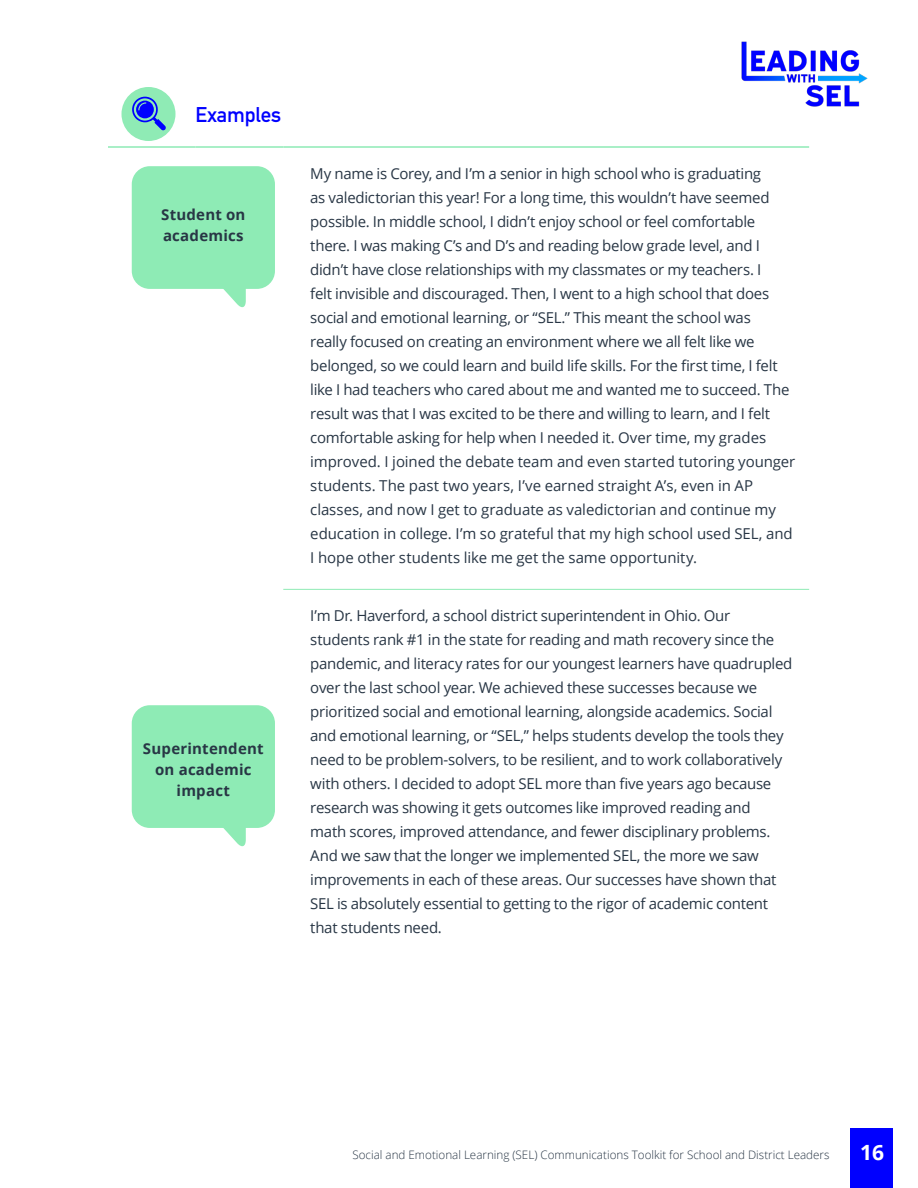
<style>
.page{position:relative;width:918px;height:1188px;background:#fff}
.page>*{position:absolute;margin:0;border:0;box-sizing:border-box;transform-origin:0 0}
.t1{font:700 21px "DIN Alternate";letter-spacing:-.01em;color:#00f}
.t2{font:700 21px "Open Sans";color:#fff}
.t3{font:15px/24px "Open Sans";letter-spacing:-.02em;color:#283645}
.t4{font:700 15px/21px "Open Sans";letter-spacing:.015em;color:#283645}
.t5{font:300 11.7px "Open Sans";color:#283645}
</style>
<div class="page">
<hr style="left:108px;top:146px;width:88px;height:2px;background:#8eebb5">
<hr style="left:196px;top:146px;width:87px;height:2px;background:#8eebb5">
<hr style="left:283px;top:146px;width:526px;height:2px;background:#8eebb5">
<div style="left:122px;top:87px;width:54px;height:54px;background:#8febb5;border-radius:50%"></div>
<svg style="left:132px;top:97px;width:34px;height:34px"></svg>
<hr style="left:283px;top:589px;width:526px;height:1px;background:#8eebb5">
<div style="left:132px;top:166px;width:143px;height:123px;background:#8eebb5;border-radius:18px"></div>
<svg style="left:216px;top:288px;width:30px;height:20px"></svg>
<div style="left:132px;top:705px;width:143px;height:123px;background:#8eebb5;border-radius:18px"></div>
<svg style="left:223px;top:828px;width:23px;height:19px"></svg>
<div style="left:850px;top:1128px;width:43px;height:60px;background:#00f"></div>
<img style="left:742px;top:42px;width:125px;height:64px">
<h1 class="t1" style="left:196px;top:99px;width:87px">Examples</h1>
<p class="t4" style="left:161px;top:204px;width:86px">Student on academics</p>
<p class="t4" style="left:143px;top:737px;width:122px;text-align:center">Superintendent on academic impact</p>
<p class="t3" style="left:310px;top:161px;width:487px">My name is Corey, and I’m a senior in high school who is graduating<br>as valedictorian this year! For a long time, this wouldn’t have seemed possible. In middle school, I didn’t enjoy school or feel comfortable there. I was making C’s and D’s and reading below grade level, and I didn’t have close relationships with my classmates or my teachers. I<br>felt invisible and discouraged. Then, I went to a high school that does social and emotional learning, or “SEL.” This meant the school was<br>really focused on creating an environment where we all felt like we belonged, so we could learn and build life skills. For the first time, I felt like I had teachers who cared about me and wanted me to succeed. The result was that I was excited to be there and willing to learn, and I felt comfortable asking for help when I needed it. Over time, my grades improved. I joined the debate team and even started tutoring younger students. The past two years, I’ve earned straight A’s, even in AP classes, and now I get to graduate as valedictorian and continue my education in college. I’m so grateful that my high school used SEL, and I hope other students like me get the same opportunity.</p>
<p class="t3" style="left:310px;top:603px;width:484px">I’m Dr. Haverford, a school district superintendent in Ohio. Our students rank #1 in the state for reading and math recovery since the pandemic, and literacy rates for our youngest learners have quadrupled over the last school year. We achieved these successes because we prioritized social and emotional learning, alongside academics. Social and emotional learning, or “SEL,” helps students develop the tools they need to be problem-solvers, to be resilient, and to work collaboratively with others. I decided to adopt SEL more than five years ago because research was showing it gets outcomes like improved reading and<br>math scores, improved attendance, and fewer disciplinary problems.<br>And we saw that the longer we implemented SEL, the more we saw improvements in each of these areas. Our successes have shown that SEL is absolutely essential to getting to the rigor of academic content that students need.</p>
<p class="t5" style="left:352px;top:1146px;width:479px">Social and Emotional Learning (SEL) Communications Toolkit for School and District Leaders</p>
<h1 class="t2" style="left:860px;top:1137px;width:25px">16</h1>
</div>
